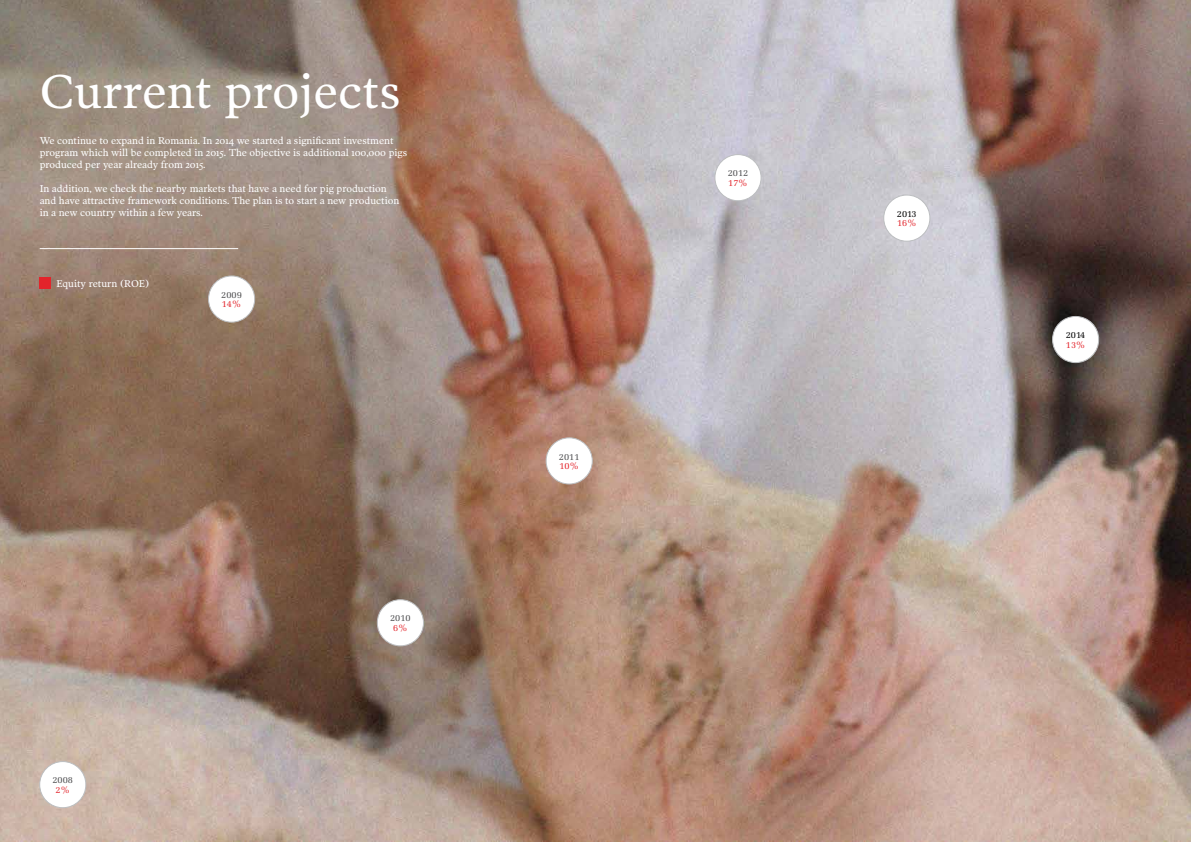
<style>
.page{position:relative;width:1191px;height:842px;background:#fff}
.page>*{position:absolute;margin:0;border:0;box-sizing:border-box;transform-origin:0 0}
.t1{font:48px "Poynter OS Text Two";color:#fff}
.t2{font:10px/12px "Poynter OS Text Two";letter-spacing:-.005em;color:#fff}
.t3{font:9.3px "Melior LT Std";color:#4d4d4f}
.t4{font:9.3px "Melior LT Std";color:#e3242b}
.t5{font:9.3px "Melior LT Std";color:#000}
</style>
<div class="page">
<img style="left:0;top:0;width:1191px;height:842px">
<div style="left:40px;top:761px;width:46px;height:47px;background:#fff;border-radius:50%"></div>
<div style="left:39px;top:761px;width:47px;height:47px;border:1px solid #bcbec0;border-radius:50%"></div>
<div style="left:208px;top:276px;width:47px;height:46px;background:#fff;border-radius:50%"></div>
<div style="left:208px;top:275px;width:47px;height:48px;border:1px solid #bcbec0;border-radius:50%"></div>
<div style="left:377px;top:600px;width:46px;height:46px;background:#fff;border-radius:50%"></div>
<div style="left:377px;top:599px;width:47px;height:47px;border:1px solid #bcbec0;border-radius:50%"></div>
<div style="left:546px;top:438px;width:46px;height:46px;background:#fff;border-radius:50%"></div>
<div style="left:545px;top:437px;width:48px;height:47px;border:1px solid #bcbec0;border-radius:50%"></div>
<div style="left:715px;top:155px;width:46px;height:46px;background:#fff;border-radius:50%"></div>
<div style="left:714px;top:154px;width:47px;height:47px;border:1px solid #bcbec0;border-radius:50%"></div>
<div style="left:1052px;top:316px;width:46px;height:47px;background:#fff;border-radius:50%"></div>
<div style="left:1052px;top:316px;width:47px;height:47px;border:1px solid #bcbec0;border-radius:50%"></div>
<div style="left:883px;top:195px;width:47px;height:46px;background:#fff;border-radius:50%"></div>
<div style="left:883px;top:195px;width:47px;height:47px;border:1px solid #bcbec0;border-radius:50%"></div>
<div style="left:40px;top:277px;width:11px;height:12px;background:#e3242b"></div>
<hr style="left:40px;top:248px;width:198px;height:1px;background:#fff">
<h1 class="t1" style="left:40px;top:62px;width:362px">Current projects</h1>
<p class="t2" style="left:40px;top:135px;width:369px">We continue to expand in Romania. In 2014 we started a significant investment program which will be completed in 2015. The objective is additional 100,000 pigs produced per year already from 2015.</p>
<p class="t2" style="left:40px;top:183px;width:361px">In addition, we check the nearby markets that have a need for pig production and have attractive framework conditions. The plan is to start a new production in a new country within a few years.</p>
<p class="t2" style="left:56px;top:277px;width:94px">Equity return (ROE)</p>
<p class="t3" style="left:221px;top:289px;width:22px">2009</p>
<p class="t4" style="left:222px;top:299px;width:21px">14%</p>
<p class="t3" style="left:52px;top:775px;width:22px">2008</p>
<p class="t4" style="left:56px;top:784px;width:16px">2%</p>
<p class="t3" style="left:390px;top:613px;width:22px">2010</p>
<p class="t4" style="left:393px;top:622px;width:16px">6%</p>
<p class="t3" style="left:559px;top:451px;width:22px">2011</p>
<p class="t4" style="left:559px;top:461px;width:21px">10%</p>
<p class="t3" style="left:727px;top:168px;width:22px">2012</p>
<p class="t4" style="left:728px;top:177px;width:21px">17%</p>
<p class="t5" style="left:897px;top:208px;width:21px">2013</p>
<p class="t4" style="left:897px;top:218px;width:21px">16%</p>
<p class="t5" style="left:1065px;top:329px;width:21px">2014</p>
<p class="t4" style="left:1065px;top:339px;width:21px">13%</p>
</div>
